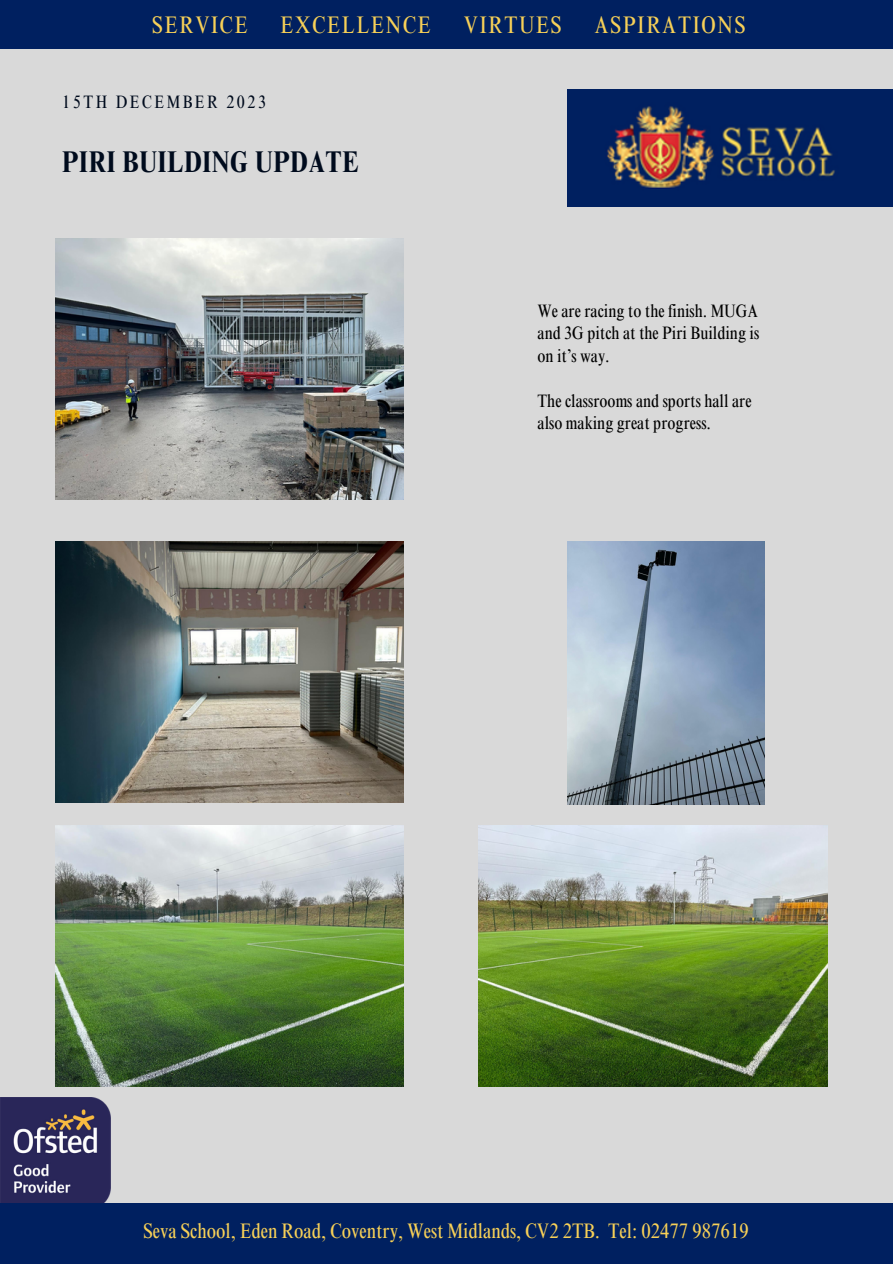
<style>
.page{position:relative;width:893px;height:1264px;background:#fff}
.page>*{position:absolute;margin:0;border:0;box-sizing:border-box;transform-origin:0 0}
.t1{font:700 condensed 30px "Times NRMT Pro";letter-spacing:.02em;color:#000b1d}
.t2{font:condensed 24px "Times NRMT Pro";letter-spacing:.07em;color:#f7d057}
.t3{font:condensed 21px "Times NRMT Pro";color:#f7d057}
.t4{font:condensed 18px/22.5px "Times NRMT Pro";color:#000;text-align:justify}
.t5{font:condensed 18px "Times NRMT Pro";letter-spacing:.14em;color:#000b1d}
</style>
<div class="page">
<div style="left:0;top:0;width:892px;height:1263px;background:#d9d9d9"></div>
<img style="left:567px;top:89px;width:325px;height:117px">
<div style="left:0;top:0;width:892px;height:48px;background:#002060"></div>
<img style="left:0;top:1097px;width:110px;height:106px">
<div style="left:0;top:1203px;width:892px;height:60px;background:#002060"></div>
<img style="left:55px;top:541px;width:349px;height:261px">
<img style="left:55px;top:239px;width:349px;height:261px">
<img style="left:55px;top:825px;width:349px;height:261px">
<img style="left:567px;top:541px;width:197px;height:263px">
<img style="left:478px;top:825px;width:349px;height:261px">
<p class="t2" style="left:152px;top:16px;width:97px">SERVICE</p>
<p class="t2" style="left:280px;top:16px;width:152px">EXCELLENCE</p>
<p class="t2" style="left:463px;top:16px;width:99px">VIRTUES</p>
<p class="t2" style="left:594px;top:16px;width:152px">ASPIRATIONS</p>
<p class="t5" style="left:62px;top:95px;width:205px">15TH DECEMBER 2023</p>
<p class="t1" style="left:62px;top:150px;width:298px">PIRI BUILDING UPDATE</p>
<p class="t4" style="left:537px;top:301px;width:223px">We are racing to the finish. MUGA and 3G pitch at the Piri Building is on it’s way.</p>
<p class="t4" style="left:537px;top:391px;width:215px">The classrooms and sports hall are also making great progress.</p>
<p class="t3" style="left:143px;top:1222px;width:606px">Seva School, Eden Road, Coventry, West Midlands, CV2 2TB. Tel: 02477 987619</p>
</div>
